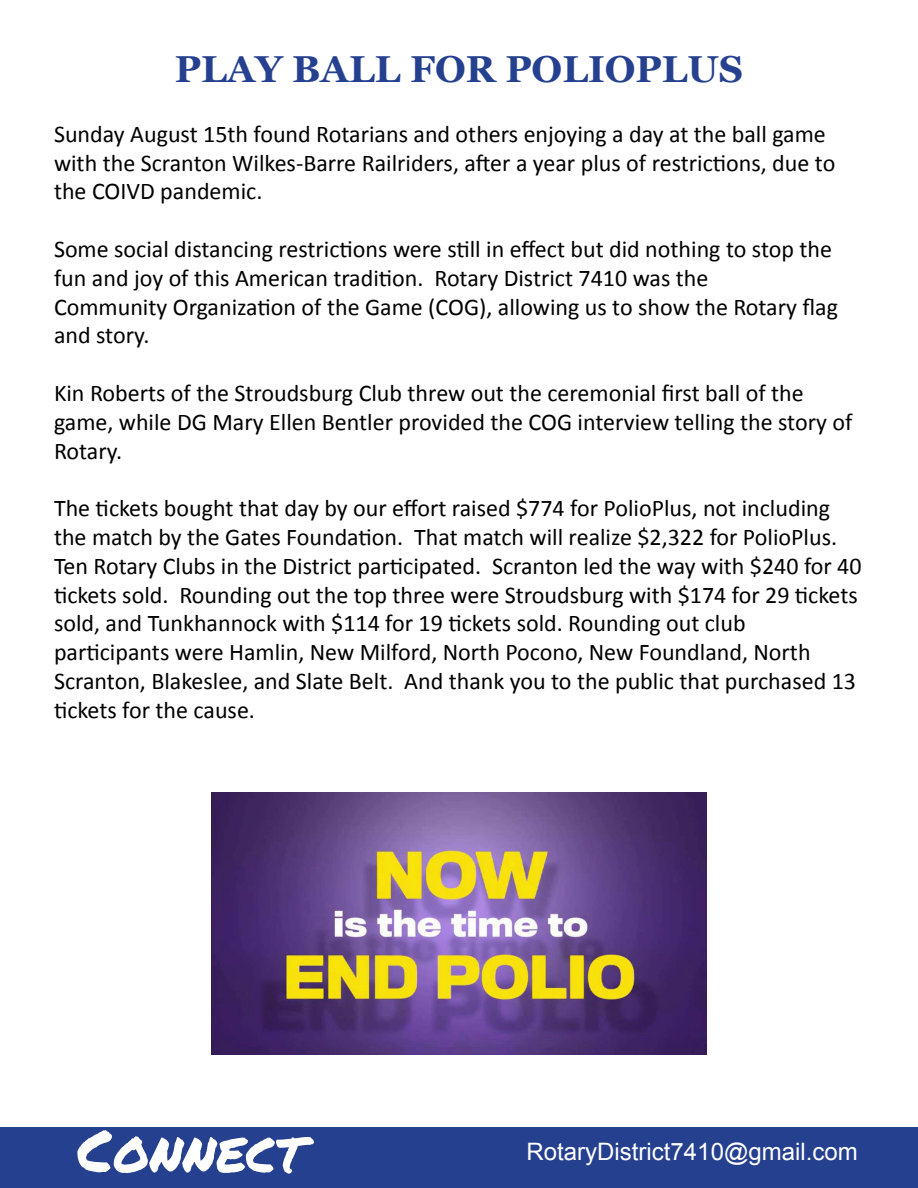
<style>
.page{position:relative;width:918px;height:1188px;background:#fff}
.page>*{position:absolute;margin:0;border:0;box-sizing:border-box;transform-origin:0 0}
.t1{font:58.5px "Permanent Marker Pro";color:#fff}
.t2{font:700 37.5px "Georgia";color:#25408f}
.t3{font:24px/28.8px "Calibri";color:#000}
.t4{font:24px "Arial";color:#fff}
</style>
<div class="page">
<div style="left:0;top:1127px;width:918px;height:60px;background:#25408f"></div>
<hr style="left:917px;top:1128px;width:1px;height:60px;background:#25408f">
<img style="left:212px;top:793px;width:494px;height:261px">
<h2 class="t2" style="left:175px;top:45px;width:570px">PLAY BALL FOR POLIOPLUS</h2>
<p class="t3" style="left:54px;top:119px;width:783px">Sunday August 15th found Rotarians and others enjoying a day at the ball game with the Scranton Wilkes-Barre Railriders, after a year plus of restrictions, due to the COIVD pandemic.</p>
<p class="t3" style="left:54px;top:234px;width:786px">Some social distancing restrictions were still in effect but did nothing to stop the fun and joy of this American tradition. Rotary District 7410 was the<br>Community Organization of the Game (COG), allowing us to show the Rotary flag and story.</p>
<p class="t3" style="left:54px;top:378px;width:800px">Kin Roberts of the Stroudsburg Club threw out the ceremonial first ball of the game, while DG Mary Ellen Bentler provided the COG interview telling the story of<br>Rotary.</p>
<p class="t3" style="left:54px;top:493px;width:809px">The tickets bought that day by our effort raised $774 for PolioPlus, not including the match by the Gates Foundation. That match will realize $2,322 for PolioPlus.<br>Ten Rotary Clubs in the District participated. Scranton led the way with $240 for 40 tickets sold. Rounding out the top three were Stroudsburg with $174 for 29 tickets sold, and Tunkhannock with $114 for 19 tickets sold. Rounding out club participants were Hamlin, New Milford, North Pocono, New Foundland, North Scranton, Blakeslee, and Slate Belt. And thank you to the public that purchased 13 tickets for the cause.</p>
<h1 class="t1" style="left:77px;top:1107px;width:228px">Connect</h1>
<p class="t4" style="left:527px;top:1135px;width:333px">RotaryDistrict7410@gmail.com</p>
</div>
